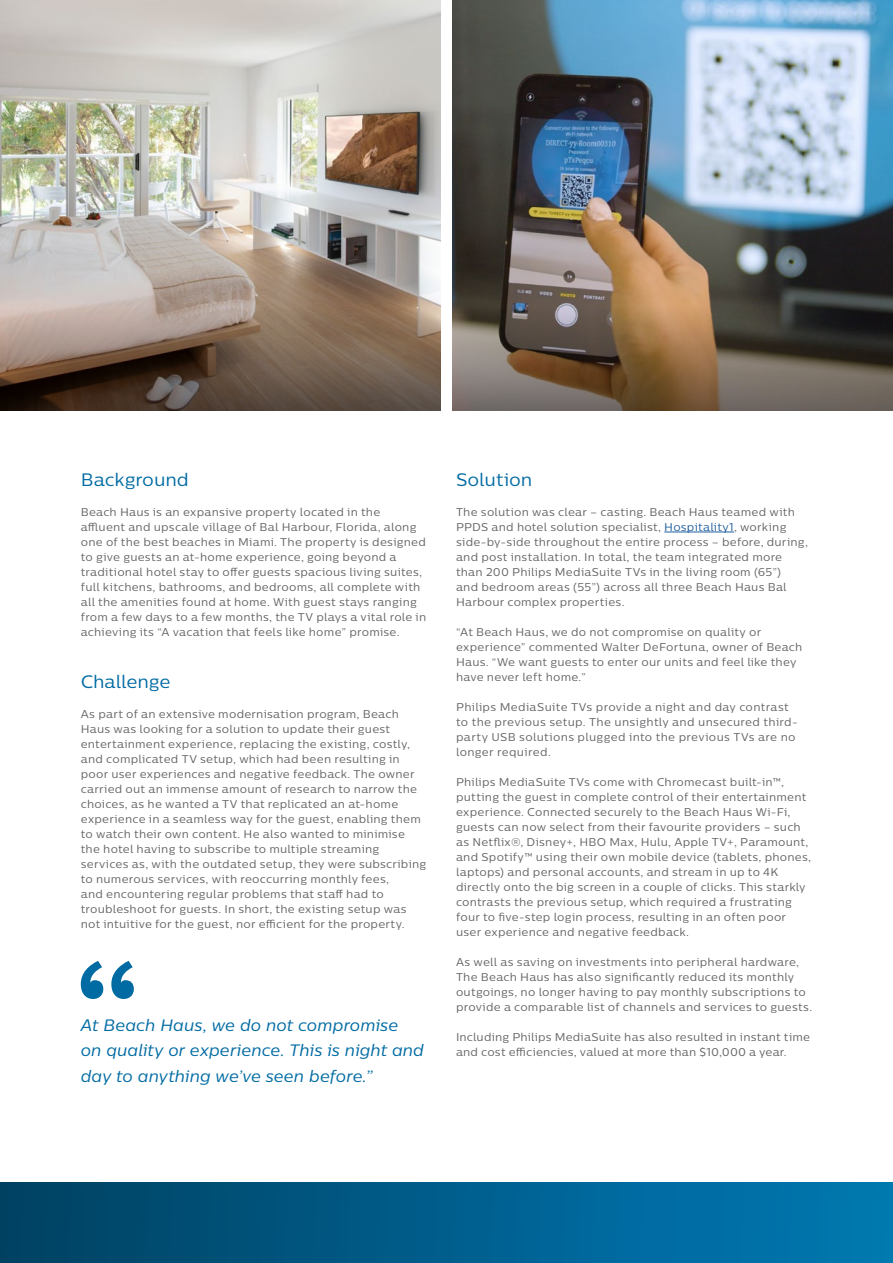
<style>
.page{position:relative;width:893px;height:1263px;background:#fff}
.page>*{position:absolute;margin:0;border:0;box-sizing:border-box;transform-origin:0 0}
.H2_-_Header{font:18px "Centrale Sans";letter-spacing:-.005em;color:#006ba3}
._01_Body_Copy{font:italic 16.5px/25.5px "Centrale Sans";color:#006ba3}
.P_-_Plat{font:11.25px/15px "Centrale Sans";letter-spacing:.02em;color:#636466}
.s1{color:#215e9e}
</style>
<div class="page">
<hr style="left:664px;top:532px;width:70px;height:1px;background:#215e9e">
<div style="left:0;top:1182px;width:893px;height:81px;background:linear-gradient(to right,#004162,#007ab5)"></div>
<img style="left:0;top:0;width:440px;height:303px">
<img style="left:453px;top:0;width:440px;height:303px">
<svg style="left:81px;top:961px;width:53px;height:38px"></svg>
<svg style="left:453px;top:303px;width:440px;height:108px;background:#6a5a4a"></svg>
<svg style="left:0;top:303px;width:440px;height:108px;background:#776355"></svg>
<p class="H2_-_Header" style="left:81px;top:468px;width:110px">Background</p>
<p class="P_-_Plat" style="left:81px;top:504px;width:347px">Beach Haus is an expansive property located in the affluent and upscale village of Bal Harbour, Florida, along one of the best beaches in Miami. The property is designed to give guests an at-home experience, going beyond a traditional hotel stay to offer guests spacious living suites, full kitchens, bathrooms, and bedrooms, all complete with all the amenities found at home. With guest stays ranging from a few days to a few months, the TV plays a vital role in achieving its “A vacation that feels like home” promise.</p>
<p class="H2_-_Header" style="left:81px;top:671px;width:91px">Challenge</p>
<p class="P_-_Plat" style="left:81px;top:707px;width:347px">As part of an extensive modernisation program, Beach Haus was looking for a solution to update their guest entertainment experience, replacing the existing, costly, and complicated TV setup, which had been resulting in poor user experiences and negative feedback. The owner carried out an immense amount of research to narrow the choices, as he wanted a TV that replicated an at-home experience in a seamless way for the guest, enabling them to watch their own content. He also wanted to minimise the hotel having to subscribe to multiple streaming services as, with the outdated setup, they were subscribing to numerous services, with reoccurring monthly fees,<br>and encountering regular problems that staff had to troubleshoot for guests. In short, the existing setup was not intuitive for the guest, nor efficient for the property.</p>
<p class="_01_Body_Copy" style="left:81px;top:1012px;width:345px">At Beach Haus, we do not compromise<br>on quality or experience. This is night and day to anything we’ve seen before.”</p>
<p class="H2_-_Header" style="left:456px;top:468px;width:78px">Solution</p>
<p class="P_-_Plat" style="left:456px;top:504px;width:353px">The solution was clear – casting. Beach Haus teamed with PPDS and hotel solution specialist, <span class="s1">Hospitality1</span>, working side-by-side throughout the entire process – before, during, and post installation. In total, the team integrated more than 200 Philips MediaSuite TVs in the living room (65”)<br>and bedroom areas (55”) across all three Beach Haus Bal Harbour complex properties.</p>
<p class="P_-_Plat" style="left:456px;top:624px;width:348px">“At Beach Haus, we do not compromise on quality or experience” commented Walter DeFortuna, owner of Beach Haus. “We want guests to enter our units and feel like they have never left home.”</p>
<p class="P_-_Plat" style="left:456px;top:699px;width:343px">Philips MediaSuite TVs provide a night and day contrast to the previous setup. The unsightly and unsecured third&shy;party USB solutions plugged into the previous TVs are no longer required.</p>
<p class="P_-_Plat" style="left:456px;top:774px;width:357px">Philips MediaSuite TVs come with Chromecast built-in™, putting the guest in complete control of their entertainment experience. Connected securely to the Beach Haus Wi-Fi, guests can now select from their favourite providers – such as Netflix®, Disney+, HBO Max, Hulu, Apple TV+, Paramount, and Spotify™ using their own mobile device (tablets, phones, laptops) and personal accounts, and stream in up to 4K directly onto the big screen in a couple of clicks. This starkly contrasts the previous setup, which required a frustrating four to five-step login process, resulting in an often poor user experience and negative feedback.</p>
<p class="P_-_Plat" style="left:456px;top:954px;width:358px">As well as saving on investments into peripheral hardware, The Beach Haus has also significantly reduced its monthly outgoings, no longer having to pay monthly subscriptions to provide a comparable list of channels and services to guests.</p>
<p class="P_-_Plat" style="left:456px;top:1029px;width:355px">Including Philips MediaSuite has also resulted in instant time and cost efficiencies, valued at more than $10,000 a year.</p>
</div>
